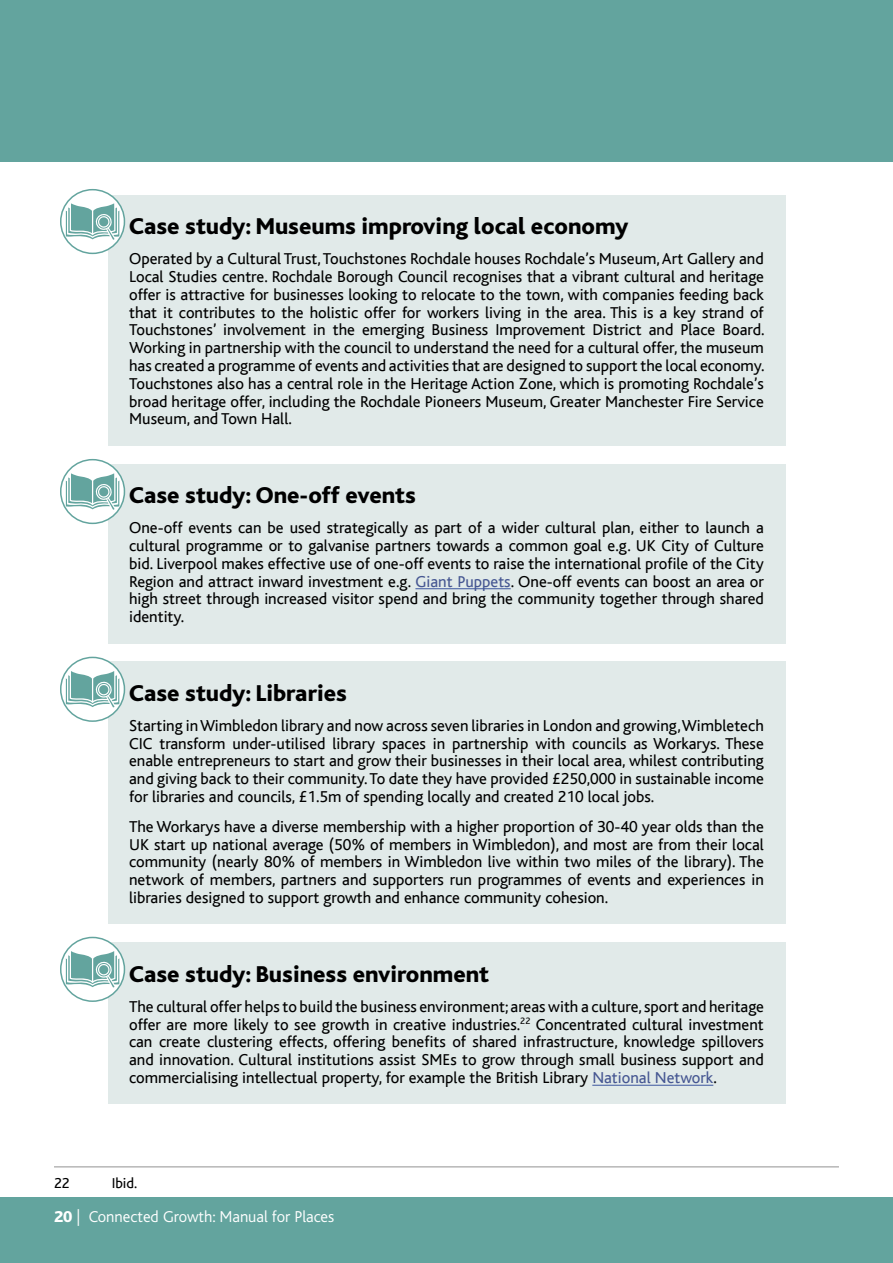
<style>
.page{position:relative;width:893px;height:1263px;background:#fff}
.page>*{position:absolute;margin:0;border:0;box-sizing:border-box;transform-origin:0 0}
.t1{font:800 24px "Bliss";color:#000}
.t2{font:16.5px/17.9px "Bliss";color:#000;text-align:justify}
.t3{font:300 16.5px "Bliss";color:#fff}
.t4{font:15px "Bliss";color:#000}
.s1{color:#465792}
.s2{font-weight:800}
</style>
<div class="page">
<div style="left:0;top:1197px;width:892px;height:66px;background:#63a49e"></div>
<div style="left:0;top:0;width:892px;height:162px;background:#63a49e"></div>
<div style="left:108px;top:195px;width:677px;height:251px;background:#e1eae9"></div>
<div style="left:108px;top:464px;width:677px;height:179px;background:#e1eae9"></div>
<hr style="left:415px;top:588px;width:96px;height:1px;background:#3b569f">
<div style="left:108px;top:661px;width:677px;height:263px;background:#e1eae9"></div>
<div style="left:108px;top:942px;width:677px;height:162px;background:#e1eae9"></div>
<hr style="left:592px;top:1085px;width:121px;height:1px;background:#3b569f">
<hr style="left:54px;top:1166px;width:785px;height:1px;background:#939393">
<hr style="left:892px;top:1197px;width:1px;height:66px;background:#63a49e">
<hr style="left:892px;top:0;width:1px;height:162px;background:#63a49e">
<div style="left:61px;top:190px;width:63px;height:63px;background:#fff;border-radius:50%"></div>
<svg style="left:66px;top:203px;width:54px;height:37px"></svg>
<div style="left:60px;top:189px;width:65px;height:65px;border:2px solid #63a49e;border-radius:50%"></div>
<div style="left:61px;top:460px;width:63px;height:63px;background:#fff;border-radius:50%"></div>
<svg style="left:66px;top:473px;width:54px;height:37px"></svg>
<div style="left:60px;top:459px;width:65px;height:65px;border:2px solid #63a49e;border-radius:50%"></div>
<div style="left:61px;top:657px;width:63px;height:64px;background:#fff;border-radius:50%"></div>
<svg style="left:66px;top:671px;width:54px;height:36px"></svg>
<div style="left:60px;top:657px;width:65px;height:65px;border:2px solid #63a49e;border-radius:50%"></div>
<div style="left:61px;top:937px;width:63px;height:64px;background:#fff;border-radius:50%"></div>
<svg style="left:66px;top:951px;width:54px;height:37px"></svg>
<div style="left:60px;top:937px;width:65px;height:65px;border:2px solid #63a49e;border-radius:50%"></div>
<h1 class="t1" style="left:129px;top:214px;width:501px">Case study: Museums improving local economy</h1>
<p class="t2" style="left:129px;top:250px;width:637px">Operated by a Cultural Trust, Touchstones Rochdale houses Rochdale’s Museum, Art Gallery and Local Studies centre. Rochdale Borough Council recognises that a vibrant cultural and heritage offer is attractive for businesses looking to relocate to the town, with companies feeding back that it contributes to the holistic offer for workers living in the area. This is a key strand of Touchstones’ involvement in the emerging Business Improvement District and Place Board.<br>Working in partnership with the council to understand the need for a cultural offer, the museum has created a programme of events and activities that are designed to support the local economy.<br>Touchstones also has a central role in the Heritage Action Zone, which is promoting Rochdale’s broad heritage offer, including the Rochdale Pioneers Museum, Greater Manchester Fire Service Museum, and Town Hall.</p>
<h1 class="t1" style="left:129px;top:483px;width:288px">Case study: One-off events</h1>
<p class="t2" style="left:129px;top:519px;width:636px">One-off events can be used strategically as part of a wider cultural plan, either to launch a cultural programme or to galvanise partners towards a common goal e.g. UK City of Culture bid. Liverpool makes effective use of one-off events to raise the international profile of the City Region and attract inward investment e.g. <span class="s1">Giant Puppets</span>. One-off events can boost an area or high street through increased visitor spend and bring the community together through shared identity.</p>
<h1 class="t1" style="left:129px;top:681px;width:219px">Case study: Libraries</h1>
<p class="t2" style="left:129px;top:717px;width:636px">Starting in Wimbledon library and now across seven libraries in London and growing, Wimbletech CIC transform under-utilised library spaces in partnership with councils as Workarys. These enable entrepreneurs to start and grow their businesses in their local area, whilest contributing and giving back to their community. To date they have provided £250,000 in sustainable income for libraries and councils, £1.5m of spending locally and created 210 local jobs.</p>
<p class="t2" style="left:129px;top:818px;width:636px">The Workarys have a diverse membership with a higher proportion of 30-40 year olds than the UK start up national average (50% of members in Wimbledon), and most are from their local community (nearly 80% of members in Wimbledon live within two miles of the library). The network of members, partners and supporters run programmes of events and experiences in libraries designed to support growth and enhance community cohesion.</p>
<h1 class="t1" style="left:129px;top:962px;width:362px">Case study: Business environment</h1>
<p class="t2" style="left:129px;top:998px;width:636px">The cultural offer helps to build the business environment; areas with a culture, sport and heritage offer are more likely to see growth in creative industries.<sup>22</sup> Concentrated cultural investment can create clustering effects, offering benefits of shared infrastructure, knowledge spillovers and innovation. Cultural institutions assist SMEs to grow through small business support and commercialising intellectual property, for example the British Library <span class="s1">National Network</span>.</p>
<p class="t4" style="left:54px;top:1175px;width:17px">22</p>
<p class="t4" style="left:112px;top:1175px;width:27px">Ibid.</p>
<p class="t3" style="left:54px;top:1207px;width:282px"><span class="s2">20</span> | Connected Growth: Manual for Places</p>
</div>
